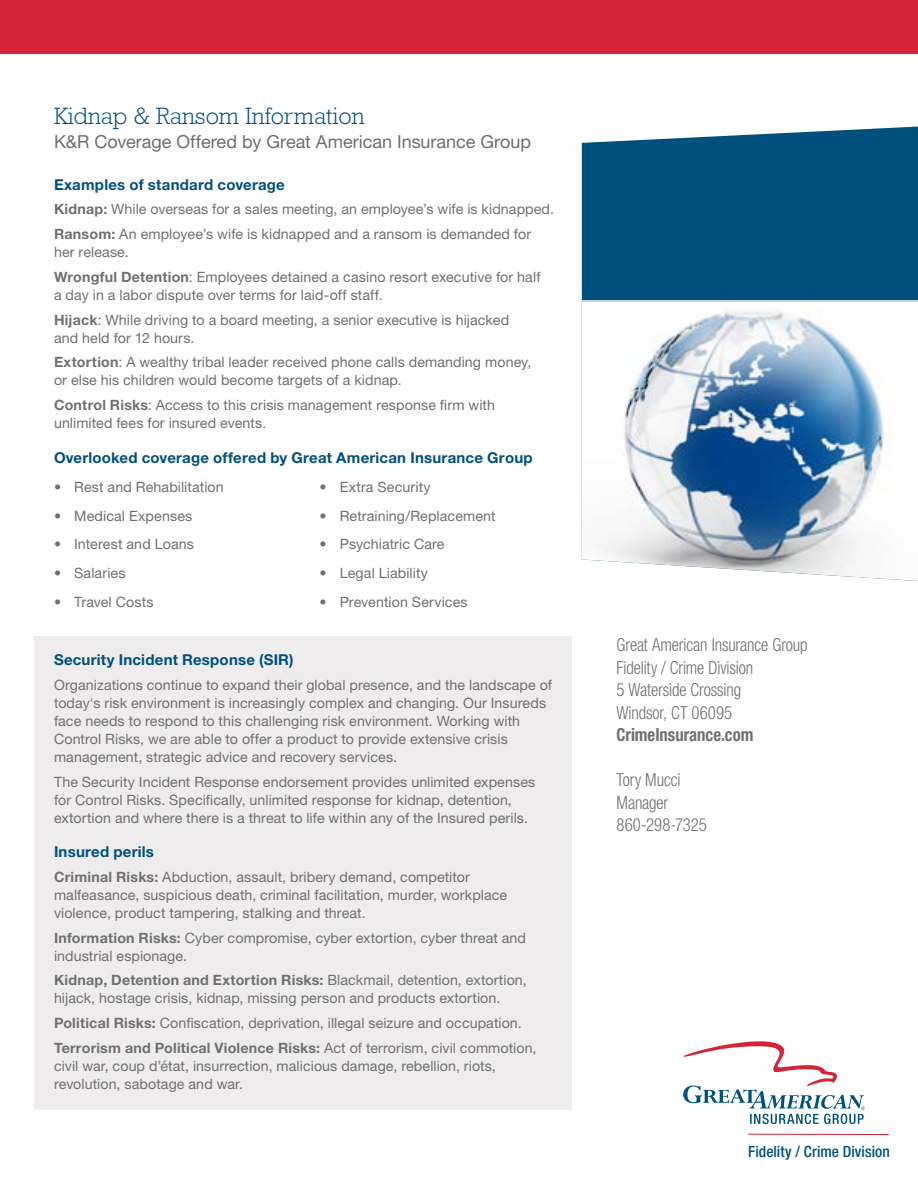
<style>
.page{position:relative;width:918px;height:1188px;background:#fff}
.page>*{position:absolute;margin:0;border:0;box-sizing:border-box;transform-origin:0 0}
.t1{font:300 24px "Rockwell Std";color:#00507d}
.t2{font:300 condensed 18px/22.5px "Helvetica Neue LT Std";letter-spacing:-.005em;color:#706f73;scale:.93 1}
.t3{font:18px "Helvetica Neue LT Std";color:#6f6f6f}
.t4{font:700 condensed 18px "Helvetica Neue LT Std";color:#706f73;scale:.93 1}
.t5{font:500 condensed 15.45px "Helvetica Neue LT Std";letter-spacing:.005em;color:#00507d}
.t6{font:700 15px "Helvetica Neue LT Std";letter-spacing:.015em;color:#00507d}
.t7{font:14.25px/18px "Helvetica Neue LT Std";letter-spacing:.005em;color:#706f73}
.s1{font-weight:700}
</style>
<div class="page">
<div style="left:34px;top:636px;width:538px;height:474px;background:#eeecec"></div>
<div style="left:0;top:0;width:918px;height:54px;background:#d42437"></div>
<hr style="left:748px;top:1134px;width:141px;height:1px;background:#d42437">
<svg style="left:683px;top:1041px;width:182px;height:83px"></svg>
<div style="left:582px;top:127px;width:336px;height:173px;background:#00507d"></div>
<img style="left:582px;top:301px;width:336px;height:280px">
<h1 class="t1" style="left:54px;top:103px;width:312px">Kidnap &amp; Ransom Information</h1>
<p class="t3" style="left:54px;top:131px;width:479px">K&amp;R Coverage Offered by Great American Insurance Group</p>
<p class="t6" style="left:54px;top:175px;width:232px">Examples of standard coverage</p>
<p class="t7" style="left:54px;top:197px;width:502px;line-height:24.8px"><span class="s1">Kidnap:</span> While overseas for a sales meeting, an employee’s wife is kidnapped.<br><span class="s1">Ransom:</span> An employee’s wife is kidnapped and a ransom is demanded for</p>
<p class="t7" style="left:54px;top:239px;width:488px;line-height:24.8px">her release.<br><span class="s1">Wrongful Detention</span>: Employees detained a casino resort executive for half</p>
<p class="t7" style="left:54px;top:282px;width:457px;line-height:24.8px">a day in a labor dispute over terms for laid-off staff.<br><span class="s1">Hijack</span>: While driving to a board meeting, a senior executive is hijacked</p>
<p class="t7" style="left:54px;top:325px;width:479px;line-height:24.8px">and held for 12 hours.<br><span class="s1">Extortion</span>: A wealthy tribal leader received phone calls demanding money,</p>
<p class="t7" style="left:54px;top:368px;width:443px;line-height:24.8px">or else his children would become targets of a kidnap.<br><span class="s1">Control Risks</span>: Access to this crisis management response firm with</p>
<p class="t7" style="left:54px;top:414px;width:214px">unlimited fees for insured events.</p>
<p class="t6" style="left:54px;top:448px;width:480px">Overlooked coverage offered by Great American Insurance Group</p>
<p class="t7" style="left:54px;top:478px;width:171px">• Rest and Rehabilitation</p>
<p class="t7" style="left:54px;top:506px;width:140px">• Medical Expenses</p>
<p class="t7" style="left:54px;top:535px;width:141px">• Interest and Loans</p>
<p class="t7" style="left:54px;top:564px;width:73px">• Salaries</p>
<p class="t7" style="left:54px;top:593px;width:101px">• Travel Costs</p>
<p class="t7" style="left:320px;top:478px;width:113px">• Extra Security</p>
<p class="t7" style="left:320px;top:506px;width:178px">• Retraining/Replacement</p>
<p class="t7" style="left:320px;top:535px;width:127px">• Psychiatric Care</p>
<p class="t7" style="left:320px;top:564px;width:110px">• Legal Liability</p>
<p class="t7" style="left:320px;top:593px;width:150px">• Prevention Services</p>
<p class="t6" style="left:54px;top:650px;width:241px">Security Incident Response (SIR)</p>
<p class="t7" style="left:54px;top:676px;width:500px">Organizations continue to expand their global presence, and the landscape of today's risk environment is increasingly complex and changing. Our Insureds face needs to respond to this challenging risk environment. Working with Control Risks, we are able to offer a product to provide extensive crisis management, strategic advice and recovery services.</p>
<p class="t7" style="left:54px;top:772px;width:483px">The Security Incident Response endorsement provides unlimited expenses for Control Risks. Specifically, unlimited response for kidnap, detention, extortion and where there is a threat to life within any of the Insured perils.</p>
<p class="t6" style="left:54px;top:842px;width:101px">Insured perils</p>
<p class="t7" style="left:54px;top:868px;width:455px"><span class="s1">Criminal Risks:</span> Abduction, assault, bribery demand, competitor malfeasance, suspicious death, criminal facilitation, murder, workplace violence, product tampering, stalking and threat.</p>
<p class="t7" style="left:54px;top:928px;width:474px"><span class="s1">Information Risks:</span> Cyber compromise, cyber extortion, cyber threat and industrial espionage.</p>
<p class="t7" style="left:54px;top:971px;width:474px"><span class="s1">Kidnap, Detention and Extortion Risks:</span> Blackmail, detention, extortion, hijack, hostage crisis, kidnap, missing person and products extortion.</p>
<p class="t7" style="left:54px;top:1010px;width:484px;line-height:24.8px"><span class="s1">Political Risks:</span> Confiscation, deprivation, illegal seizure and occupation.<br><span class="s1">Terrorism and Political Violence Risks:</span> Act of terrorism, civil commotion,</p>
<p class="t7" style="left:54px;top:1057px;width:443px">civil war, coup d’état, insurrection, malicious damage, rebellion, riots, revolution, sabotage and war.</p>
<p class="t2" style="left:616px;top:634px;width:207px">Great American Insurance Group<br>Fidelity / Crime Division<br>5 Waterside Crossing<br>Windsor, CT 06095</p>
<p class="t4" style="left:616px;top:724px;width:149px">CrimeInsurance.com</p>
<p class="t2" style="left:616px;top:769px;width:99px">Tory Mucci<br>Manager<br>860-298-7325</p>
<p class="t5" style="left:748px;top:1142px;width:143px">Fidelity / Crime Division</p>
</div>
